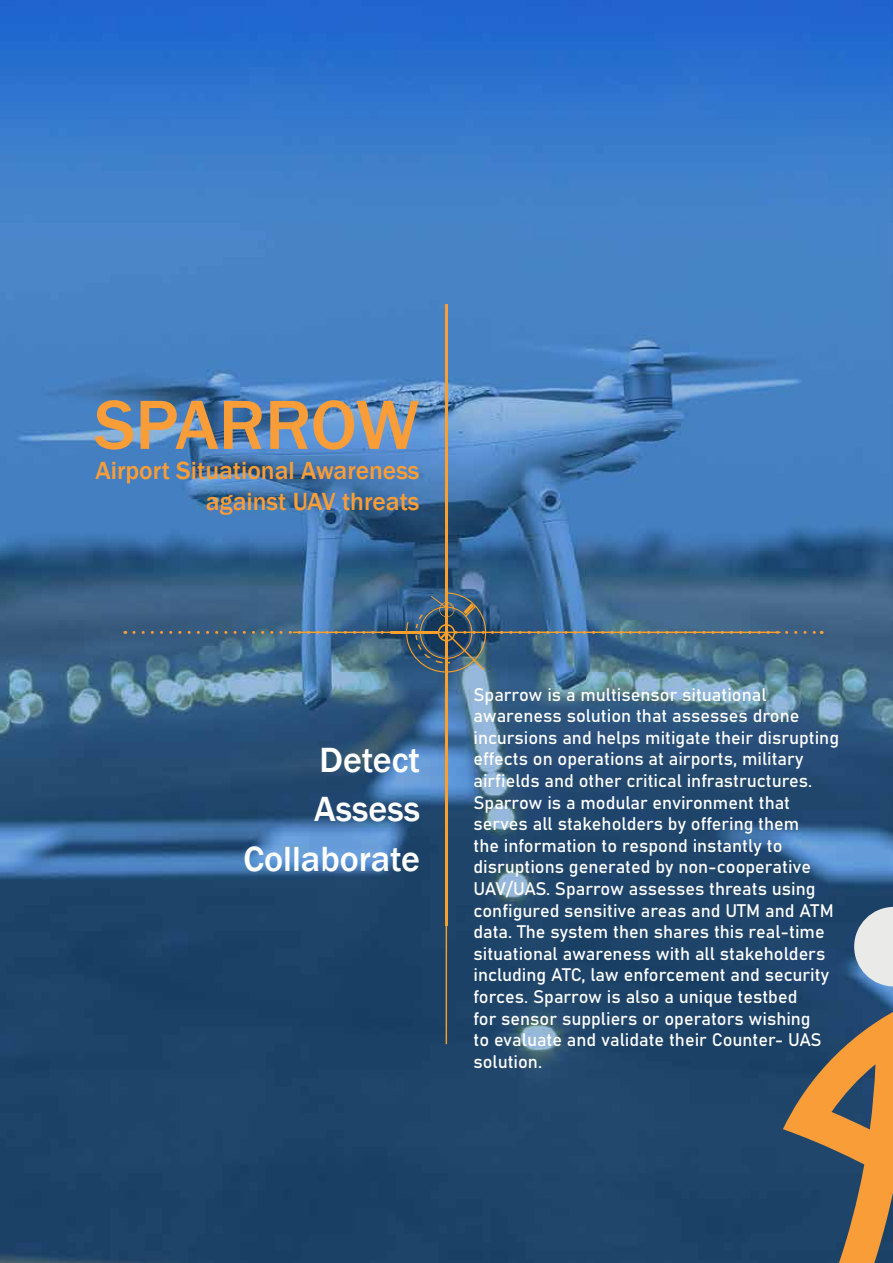
<style>
.page{position:relative;width:893px;height:1263px;background:#fff}
.page>*{position:absolute;margin:0;border:0;box-sizing:border-box;transform-origin:0 0}
.t1{font:500 72px "Franklin Gothic";letter-spacing:-.005em;color:#f99d38}
.t2{font:500 36px/49.5px "Franklin Gothic";color:#fff;text-align:right}
.t3{font:500 25.5px/30.6px "Franklin Gothic";color:#f99d38;text-align:right}
.t4{font:18px/21.6px "Bahnschrift";color:#fff}
</style>
<div class="page">
<img style="left:0;top:0;width:893px;height:1263px">
<hr style="left:445px;top:304px;width:3px;height:622px;background:#f99d38">
<hr style="left:446px;top:377px;width:1px;height:666px;background:#fba026">
<svg style="left:134px;top:592px;width:688px;height:80px;background:#456987"></svg>
<svg style="left:854px;top:907px;width:39px;height:79px;background:#c0cad2"></svg>
<svg style="left:783px;top:1012px;width:110px;height:251px;background:#7d6a54"></svg>
<h1 class="t1" style="left:94px;top:380px;width:327px">SPARROW</h1>
<h3 class="t3" style="left:96px;top:456px;width:325px">Airport Situational Awareness against UAV threats</h3>
<h2 class="t2" style="left:243px;top:735px;width:178px">Detect<br>Assess<br>Collaborate</h2>
<p class="t4" style="left:473px;top:682px;width:367px">Sparrow is a multisensor situational awareness solution that assesses drone incursions and helps mitigate their disrupting effects on operations at airports, military airfields and other critical infrastructures.<br>Sparrow is a modular environment that serves all stakeholders by offering them<br>the information to respond instantly to disruptions generated by non-cooperative UAV/UAS. Sparrow assesses threats using configured sensitive areas and UTM and ATM data. The system then shares this real-time situational awareness with all stakeholders including ATC, law enforcement and security forces. Sparrow is also a unique testbed<br>for sensor suppliers or operators wishing<br>to evaluate and validate their Counter- UAS solution.</p>
</div>
